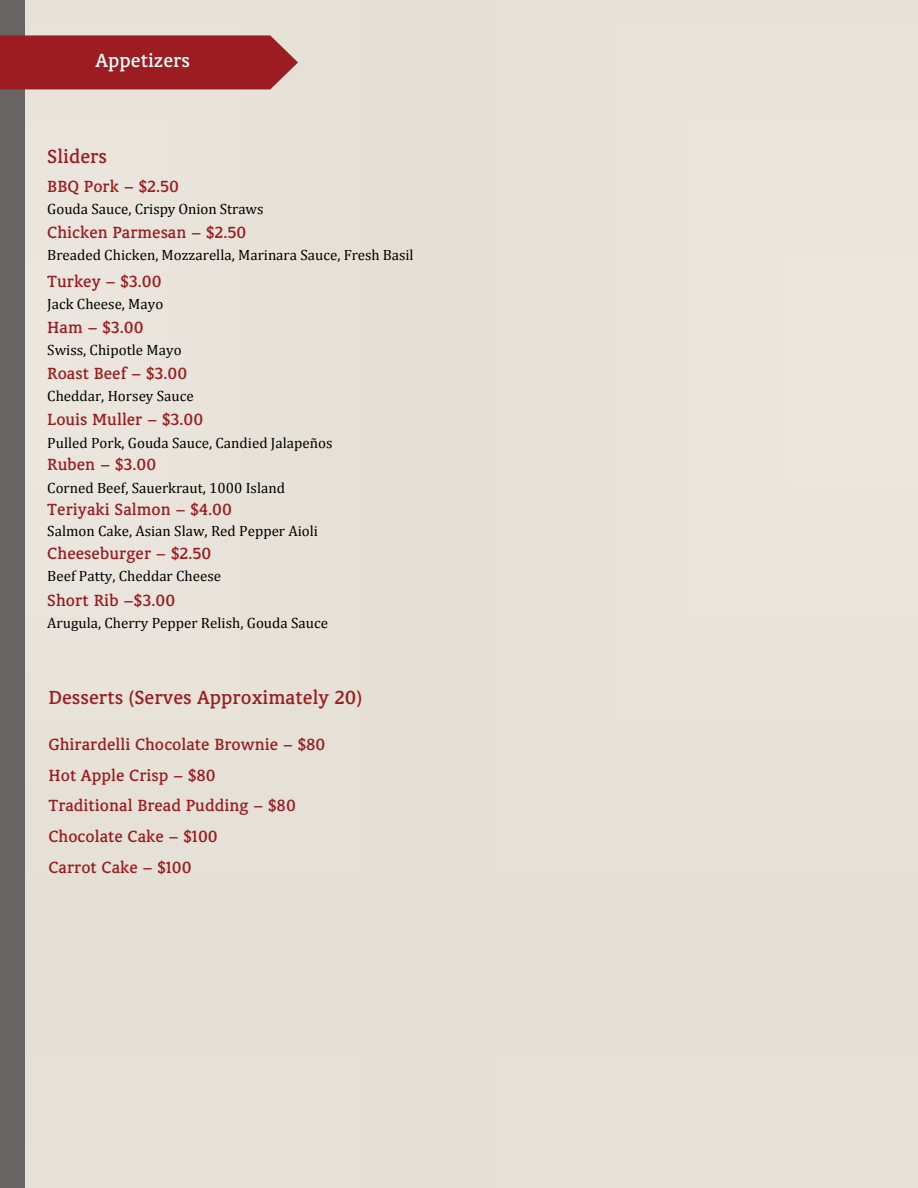
<style>
.page{position:relative;width:918px;height:1188px;background:#fff}
.page>*{position:absolute;margin:0;border:0;box-sizing:border-box;transform-origin:0 0}
.t1{font:500 21px "Classic Blur";color:#9b1c21}
.t2{font:500 21px "Classic Blur";color:#fff}
.t3{font:500 18px/30.8px "Classic Blur";color:#9b1c21}
.t4{font:15px "Cambria";color:#000}
</style>
<div class="page">
<div style="left:25px;top:0;width:893px;height:1188px;background:#e6e1d7"></div>
<div style="left:0;top:0;width:25px;height:1188px;background:#696464"></div>
<div style="left:0;top:35px;width:298px;height:54px;background:#9b1c21"></div>
<h1 class="t2" style="left:96px;top:49px;width:96px">Appetizers</h1>
<h1 class="t1" style="left:47px;top:145px;width:61px">Sliders</h1>
<p class="t3" style="left:47px;top:171px;width:133px">BBQ Pork – $2.50</p>
<p class="t4" style="left:47px;top:200px;width:218px">Gouda Sauce, Crispy Onion Straws</p>
<p class="t3" style="left:47px;top:217px;width:201px">Chicken Parmesan – $2.50</p>
<p class="t4" style="left:47px;top:246px;width:368px">Breaded Chicken, Mozzarella, Marinara Sauce, Fresh Basil</p>
<p class="t3" style="left:47px;top:266px;width:116px">Turkey – $3.00</p>
<p class="t4" style="left:47px;top:295px;width:117px">Jack Cheese, Mayo</p>
<p class="t3" style="left:47px;top:312px;width:98px">Ham – $3.00</p>
<p class="t4" style="left:47px;top:341px;width:136px">Swiss, Chipotle Mayo</p>
<p class="t3" style="left:47px;top:358px;width:141px">Roast Beef – $3.00</p>
<p class="t4" style="left:47px;top:388px;width:148px">Cheddar, Horsey Sauce</p>
<p class="t3" style="left:47px;top:404px;width:157px">Louis Muller – $3.00</p>
<p class="t4" style="left:47px;top:434px;width:287px">Pulled Pork, Gouda Sauce, Candied Jalapeños</p>
<p class="t3" style="left:47px;top:449px;width:111px">Ruben – $3.00</p>
<p class="t4" style="left:47px;top:479px;width:239px">Corned Beef, Sauerkraut, 1000 Island</p>
<p class="t3" style="left:47px;top:494px;width:186px">Teriyaki Salmon – $4.00</p>
<p class="t4" style="left:47px;top:522px;width:272px">Salmon Cake, Asian Slaw, Red Pepper Aioli</p>
<p class="t3" style="left:47px;top:538px;width:166px">Cheeseburger – $2.50</p>
<p class="t4" style="left:47px;top:567px;width:175px">Beef Patty, Cheddar Cheese</p>
<p class="t3" style="left:47px;top:585px;width:130px">Short Rib –$3.00</p>
<p class="t4" style="left:47px;top:614px;width:282px">Arugula, Cherry Pepper Relish, Gouda Sauce</p>
<h1 class="t1" style="left:48px;top:686px;width:315px">Desserts (Serves Approximately 20)</h1>
<p class="t3" style="left:48px;top:729px;width:279px">Ghirardelli Chocolate Brownie – $80<br>Hot Apple Crisp – $80<br>Traditional Bread Pudding – $80<br>Chocolate Cake – $100<br>Carrot Cake – $100</p>
</div>
